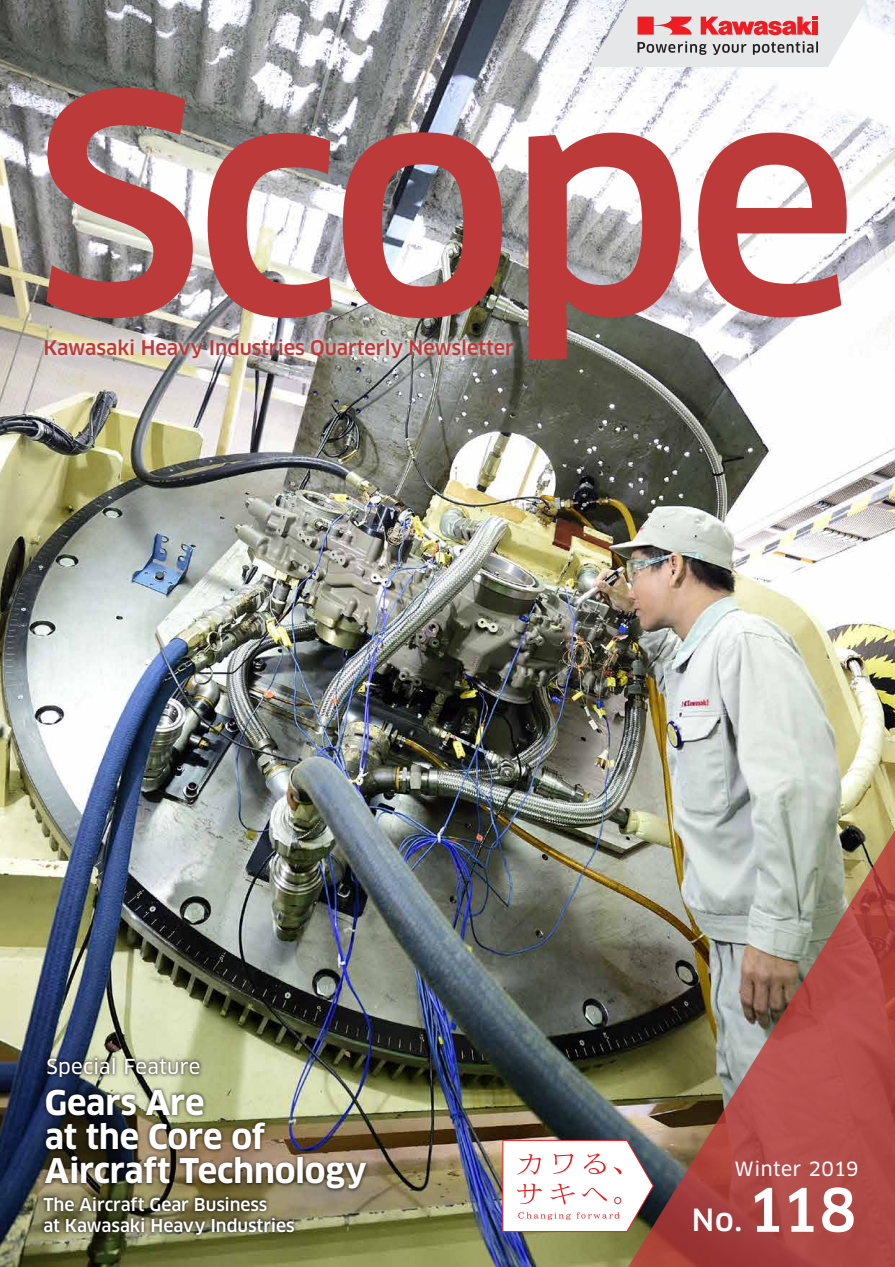
<style>
.page{position:relative;width:895px;height:1267px;background:#fff}
.page>*{position:absolute;margin:0;border:0;box-sizing:border-box;transform-origin:0 0}
.t1{font:500 296.4px "Clan Pro";letter-spacing:-.025em;color:#bc3a39}
.t2{font:700 33.3px/34.3px "Clan Pro";letter-spacing:-.01em;color:#fff}
.t3{font:500 29.85px "Clan Pro";color:#fff}
.t4{font:20.25px "Clan Pro News";letter-spacing:.005em;color:#fff}
.t5{font:500 19.65px "Clan Pro";letter-spacing:-.005em;color:#bc3a39}
.t6{font:19.2px "Clan Pro News";letter-spacing:.025em;color:#fff}
.t7{font:500 17.25px/20.9px "Clan Pro";letter-spacing:-.01em;color:#fff}
.s1{font-size:58.5px}
</style>
<div class="page">
<img style="left:0;top:0;width:894px;height:1267px">
<img style="left:0;top:1030px;width:422px;height:216px">
<img style="left:0;top:1140px;width:350px;height:127px">
<img style="left:0;top:1001px;width:256px;height:133px">
<img style="left:0;top:1px;width:894px;height:437px">
<img style="left:0;top:282px;width:569px;height:132px">
<img style="left:621px;top:814px;width:273px;height:453px">
<svg style="left:590px;top:0;width:283px;height:67px;background:#e1cccf"></svg>
<svg style="left:502px;top:1139px;width:152px;height:93px"></svg>
<h1 class="t1" style="left:33px;top:32px;width:827px">Scope</h1>
<p class="t5" style="left:43px;top:336px;width:472px">Kawasaki Heavy Industries Quarterly Newsletter</p>
<p class="t4" style="left:46px;top:1055px;width:156px">Special Feature</p>
<h2 class="t2" style="left:45px;top:1085px;width:323px">Gears Are<br>at the Core of<br>Aircraft Technology</h2>
<p class="t7" style="left:43px;top:1194px;width:253px">The Aircraft Gear Business<br>at Kawasaki Heavy Industries</p>
<p class="t6" style="left:734px;top:1157px;width:125px">Winter 2019</p>
<h3 class="t3" style="left:691px;top:1202px;width:166px">No.<span class="s1">118</span></h3>
</div>
